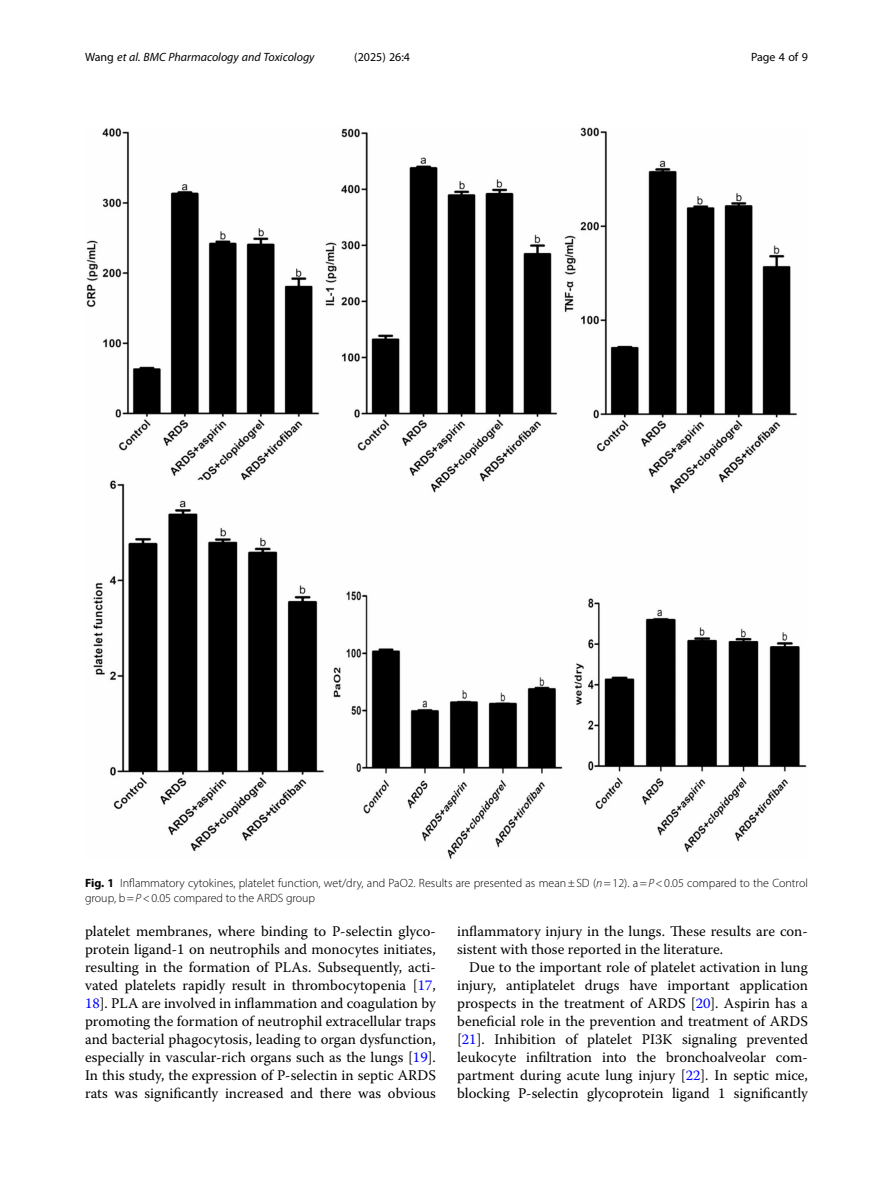
<style>
.page{position:relative;width:893px;height:1191px;background:#fff}
.page>*{position:absolute;margin:0;border:0;box-sizing:border-box;transform-origin:0 0}
.Body_Text{font:14.7px/18px "Warnock Pro";color:#000;text-align:justify}
.Body_Text_Indent{font:14.7px/18px "Warnock Pro";color:#000;text-align:justify}
.Figure_Caption{font:300 12px/15px "Myriad Pro";color:#000}
.t1{font:italic 12px "Myriad Pro";color:#000}
.t2{font:12px "Myriad Pro";color:#000}
.s1{font-style:normal}
.s2{font-weight:700}
.s3{font-style:italic}
.s4{color:#00f}
</style>
<div class="page">
<img style="left:86px;top:127px;width:721px;height:733px">
<p class="t1" style="left:85px;top:50px;width:231px"><span class="s1">Wang</span> et al. BMC Pharmacology and Toxicology</p>
<p class="t2" style="left:354px;top:50px;width:57px">(2025) 26:4</p>
<p class="t2" style="left:751px;top:50px;width:58px">Page 4 of 9</p>
<p class="Figure_Caption" style="left:85px;top:875px;width:724px"><span class="s2">Fig. 1</span> Inflammatory cytokines, platelet function, wet/dry, and PaO2. Results are presented as mean±SD (<span class="s3">n</span>=12). a=<span class="s3">P</span>&lt;0.05 compared to the Control group, b=<span class="s3">P</span>&lt;0.05 compared to the ARDS group</p>
<p class="Body_Text" style="left:85px;top:922px;width:352px">platelet membranes, where binding to P-selectin glyco&shy;protein ligand-1 on neutrophils and monocytes initiates, resulting in the formation of PLAs. Subsequently, acti&shy;vated platelets rapidly result in thrombocytopenia [<span class="s4">17</span>, <span class="s4">18</span>]. PLA are involved in inflammation and coagulation by promoting the formation of neutrophil extracellular traps and bacterial phagocytosis, leading to organ dysfunction, especially in vascular-rich organs such as the lungs [<span class="s4">19</span>].<br>In this study, the expression of P-selectin in septic ARDS rats was significantly increased and there was obvious</p>
<p class="Body_Text" style="left:457px;top:922px;width:352px">inflammatory injury in the lungs. These results are con&shy;sistent with those reported in the literature.</p>
<p class="Body_Text_Indent" style="left:457px;top:958px;width:352px;text-indent:12px">Due to the important role of platelet activation in lung injury, antiplatelet drugs have important application prospects in the treatment of ARDS [<span class="s4">20</span>]. Aspirin has a beneficial role in the prevention and treatment of ARDS [<span class="s4">21</span>]. Inhibition of platelet PI3K signaling prevented leukocyte infiltration into the bronchoalveolar com&shy;partment during acute lung injury [<span class="s4">22</span>]. In septic mice, blocking P-selectin glycoprotein ligand 1 significantly</p>
</div>
